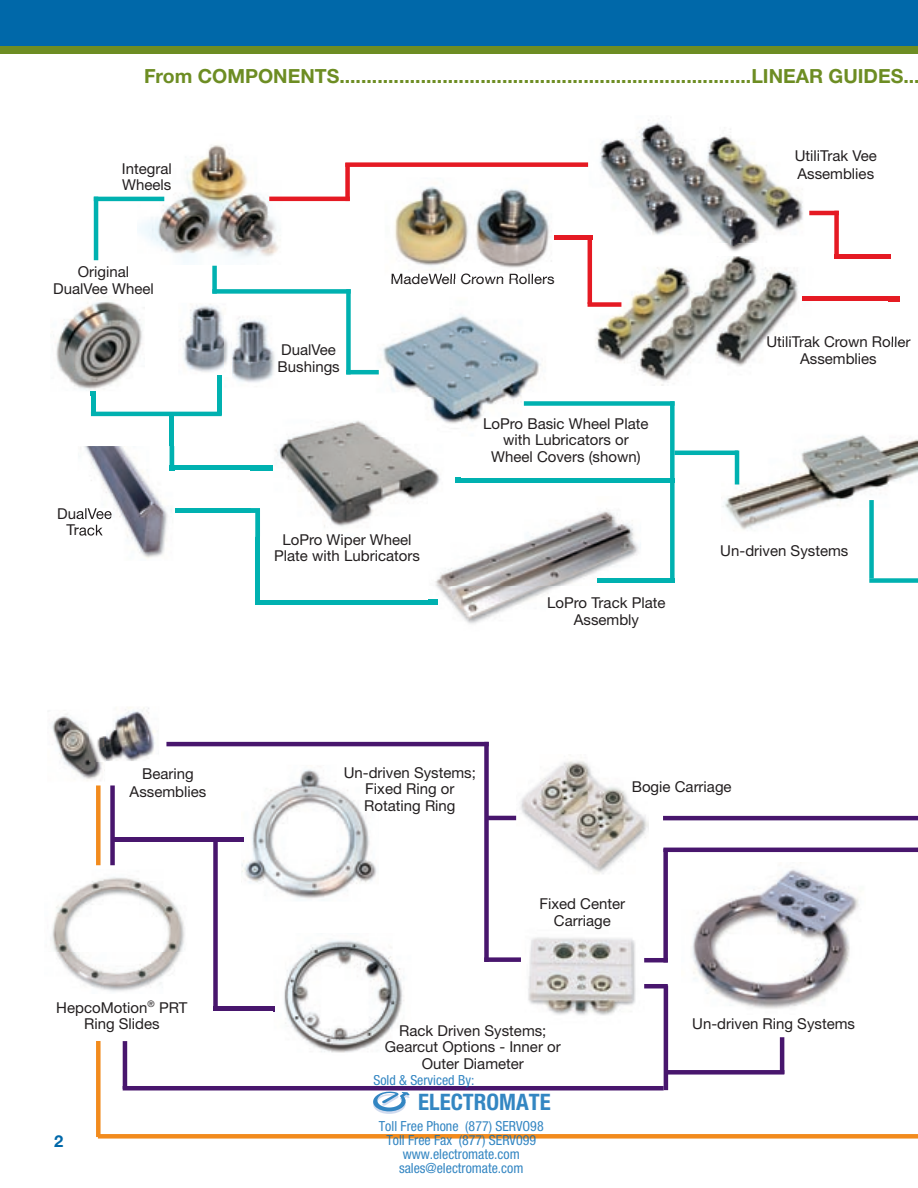
<style>
.page{position:relative;width:918px;height:1188px;background:#fff}
.page>*{position:absolute;margin:0;border:0;box-sizing:border-box;transform-origin:0 0}
.t1{font:700 condensed 22.65px "Helvetica Neue";color:#0168b3}
.t2{font:700 19.5px "Helvetica Neue";color:#6d8d23}
.t3{font:700 16.5px "Helvetica Neue";color:#0068a9}
.t4{font:15px/16.5px "Helvetica Neue";color:#231f20;text-align:center}
.t5{font:condensed 13.95px/14px "Helvetica Neue";color:#0168b3;text-align:center}
</style>
<div class="page">
<div style="left:0;top:40px;width:918px;height:14px;background:#6d8d23"></div>
<div style="left:0;top:0;width:918px;height:45px;background:#0068a9"></div>
<hr style="left:123px;top:1086px;width:541px;height:4px;background:#48166d">
<div style="left:666px;top:1070px;width:118px;height:5px;background:#48166d"></div>
<div style="left:98px;top:1134px;width:820px;height:5px;background:#f28b1d"></div>
<img style="left:354px;top:314px;width:187px;height:108px">
<img style="left:587px;top:244px;width:247px;height:142px">
<img style="left:768px;top:336px;width:66px;height:12px">
<img style="left:520px;top:761px;width:129px;height:113px">
<img style="left:528px;top:937px;width:123px;height:79px">
<img style="left:721px;top:435px;width:197px;height:95px">
<img style="left:138px;top:145px;width:155px;height:119px">
<img style="left:592px;top:120px;width:220px;height:136px">
<hr style="left:94px;top:197px;width:70px;height:4px;background:#00b1b0">
<hr style="left:94px;top:197px;width:4px;height:63px;background:#00b1b0">
<div style="left:217px;top:376px;width:5px;height:39px;background:#00b1b0"></div>
<hr style="left:91px;top:392px;width:4px;height:20px;background:#00b1b0">
<hr style="left:91px;top:412px;width:131px;height:4px;background:#00b1b0">
<hr style="left:170px;top:413px;width:4px;height:57px;background:#00b1b0">
<hr style="left:170px;top:466px;width:103px;height:4px;background:#00b1b0">
<div style="left:175px;top:508px;width:85px;height:5px;background:#00b1b0"></div>
<hr style="left:256px;top:509px;width:4px;height:95px;background:#00b1b0">
<hr style="left:256px;top:600px;width:182px;height:4px;background:#00b1b0">
<div style="left:869px;top:500px;width:5px;height:78px;background:#00b1b0"></div>
<div style="left:869px;top:578px;width:49px;height:5px;background:#00b1b0"></div>
<div style="left:345px;top:162px;width:243px;height:5px;background:#e51a23"></div>
<hr style="left:269px;top:197px;width:81px;height:4px;background:#e51a23">
<div style="left:345px;top:163px;width:5px;height:38px;background:#e51a23"></div>
<div style="left:555px;top:235px;width:37px;height:5px;background:#e51a23"></div>
<hr style="left:588px;top:235px;width:4px;height:69px;background:#e51a23">
<div style="left:588px;top:302px;width:33px;height:5px;background:#e51a23"></div>
<hr style="left:802px;top:297px;width:97px;height:4px;background:#e51a23">
<div style="left:212px;top:289px;width:139px;height:5px;background:#00b1b0"></div>
<div style="left:212px;top:266px;width:5px;height:28px;background:#00b1b0"></div>
<div style="left:346px;top:289px;width:5px;height:85px;background:#00b1b0"></div>
<hr style="left:346px;top:370px;width:33px;height:4px;background:#00b1b0">
<div style="left:670px;top:401px;width:5px;height:182px;background:#00b1b0"></div>
<div style="left:524px;top:401px;width:151px;height:5px;background:#00b1b0"></div>
<div style="left:598px;top:578px;width:77px;height:5px;background:#00b1b0"></div>
<hr style="left:675px;top:451px;width:63px;height:4px;background:#00b1b0">
<hr style="left:456px;top:478px;width:219px;height:4px;background:#00b1b0">
<hr style="left:735px;top:451px;width:4px;height:33px;background:#00b1b0">
<img style="left:183px;top:304px;width:41px;height:72px">
<img style="left:232px;top:317px;width:43px;height:66px">
<img style="left:224px;top:338px;width:8px;height:27px">
<img style="left:56px;top:301px;width:87px;height:95px">
<svg style="left:91px;top:392px;width:4px;height:4px"></svg>
<img style="left:429px;top:510px;width:212px;height:114px">
<svg style="left:429px;top:600px;width:9px;height:4px"></svg>
<img style="left:598px;top:578px;width:43px;height:5px">
<img style="left:251px;top:422px;width:209px;height:115px">
<img style="left:354px;top:397px;width:106px;height:39px">
<img style="left:251px;top:466px;width:22px;height:4px">
<svg style="left:251px;top:508px;width:9px;height:5px"></svg>
<img style="left:256px;top:509px;width:4px;height:28px">
<svg style="left:456px;top:478px;width:4px;height:4px"></svg>
<img style="left:429px;top:496px;width:31px;height:41px">
<img style="left:692px;top:869px;width:167px;height:140px">
<img style="left:78px;top:446px;width:96px;height:112px">
<img style="left:170px;top:446px;width:4px;height:20px">
<svg style="left:170px;top:466px;width:4px;height:4px"></svg>
<img style="left:78px;top:508px;width:34px;height:11px">
<img style="left:78px;top:525px;width:25px;height:11px">
<div style="left:112px;top:837px;width:131px;height:5px;background:#48166d"></div>
<div style="left:110px;top:785px;width:5px;height:80px;background:#48166d"></div>
<div style="left:213px;top:837px;width:5px;height:174px;background:#48166d"></div>
<hr style="left:213px;top:1007px;width:61px;height:4px;background:#48166d">
<hr style="left:166px;top:742px;width:323px;height:4px;background:#48166d">
<div style="left:484px;top:742px;width:5px;height:220px;background:#48166d"></div>
<div style="left:484px;top:957px;width:37px;height:5px;background:#48166d"></div>
<hr style="left:486px;top:816px;width:30px;height:4px;background:#48166d">
<img style="left:50px;top:877px;width:135px;height:115px">
<img style="left:105px;top:707px;width:50px;height:54px">
<img style="left:52px;top:714px;width:53px;height:67px">
<img style="left:89px;top:714px;width:16px;height:47px">
<hr style="left:123px;top:1041px;width:4px;height:48px;background:#48166d">
<hr style="left:664px;top:985px;width:4px;height:105px;background:#48166d">
<hr style="left:780px;top:1037px;width:4px;height:37px;background:#48166d">
<hr style="left:644px;top:984px;width:24px;height:4px;background:#48166d">
<img style="left:241px;top:769px;width:136px;height:130px">
<img style="left:274px;top:940px;width:131px;height:113px">
<hr style="left:663px;top:816px;width:255px;height:4px;background:#48166d">
<hr style="left:644px;top:958px;width:24px;height:4px;background:#48166d">
<div style="left:663px;top:849px;width:5px;height:113px;background:#48166d"></div>
<hr style="left:663px;top:848px;width:255px;height:4px;background:#48166d">
<img style="left:391px;top:186px;width:164px;height:93px">
<img style="left:392px;top:274px;width:64px;height:5px">
<img style="left:461px;top:273px;width:93px;height:6px">
<div style="left:96px;top:1041px;width:5px;height:96px;background:#f28b1d"></div>
<hr style="left:809px;top:211px;width:30px;height:4px;background:#e51a23">
<div style="left:834px;top:211px;width:5px;height:48px;background:#e51a23"></div>
<div style="left:834px;top:254px;width:57px;height:5px;background:#e51a23"></div>
<div style="left:96px;top:785px;width:5px;height:80px;background:#f28b1d"></div>
<img style="left:889px;top:296px;width:22px;height:45px">
<svg style="left:889px;top:297px;width:10px;height:4px"></svg>
<img style="left:889px;top:336px;width:21px;height:6px">
<svg style="left:373px;top:1091px;width:37px;height:23px"></svg>
<h2 class="t2" style="left:144px;top:64px;width:777px">From COMPONENTS . . . . . . . . . . . . . . . . . . . . . . . . . . . . . . . . . . . . . . . . . . . . . . . . . . . . . . . . . . . . . . . . . . . . . . . . . . . .LINEAR GUIDES . . .</h2>
<p class="t4" style="left:122px;top:160px;width:51px;text-align:left">Integral<br>Wheels</p>
<p class="t4" style="left:53px;top:264px;width:102px">Original<br>DualVee Wheel</p>
<p class="t4" style="left:130px;top:764px;width:78px;line-height:18px">Bearing<br>Assemblies</p>
<p class="t4" style="left:56px;top:999px;width:133px">HepcoMotion<sup>®</sup> PRT<br>Ring Slides</p>
<p class="t3" style="left:54px;top:1131px;width:11px">2</p>
<p class="t4" style="left:278px;top:342px;width:64px;text-align:left">DualVee<br>Bushings</p>
<p class="t4" style="left:390px;top:271px;width:166px">MadeWell Crown Rollers</p>
<p class="t4" style="left:483px;top:415px;width:167px">LoPro Basic Wheel Plate with Lubricators or<br>Wheel Covers (shown)</p>
<p class="t4" style="left:274px;top:531px;width:147px">LoPro Wiper Wheel<br>Plate with Lubricators</p>
<p class="t4" style="left:547px;top:594px;width:120px">LoPro Track Plate<br>Assembly</p>
<p class="t4" style="left:795px;top:147px;width:84px;line-height:18px;text-align:left">UtiliTrak Vee<br>Assemblies</p>
<p class="t4" style="left:766px;top:334px;width:146px">UtiliTrak Crown Roller<br>Assemblies</p>
<p class="t4" style="left:720px;top:542px;width:130px">Un-driven Systems</p>
<p class="t4" style="left:344px;top:764px;width:134px">Un-driven Systems;<br>Fixed Ring or<br>Rotating Ring</p>
<p class="t4" style="left:632px;top:779px;width:101px">Bogie Carriage</p>
<p class="t4" style="left:539px;top:895px;width:87px">Fixed Center<br>Carriage</p>
<p class="t4" style="left:385px;top:1022px;width:177px">Rack Driven Systems;<br>Gearcut Options - Inner or<br>Outer Diameter</p>
<p class="t5" style="left:373px;top:1073px;width:102px">Sold &amp; Serviced By:</p>
<h1 class="t1" style="left:418px;top:1088px;width:134px">ELECTROMATE</h1>
<p class="t5" style="left:379px;top:1119px;width:166px">Toll Free Phone (877) SERVO98<br>Toll Free Fax (877) SERV099 www.electromate.com sales@electromate.com</p>
<p class="t4" style="left:692px;top:1015px;width:164px">Un-driven Ring Systems</p>
</div>
